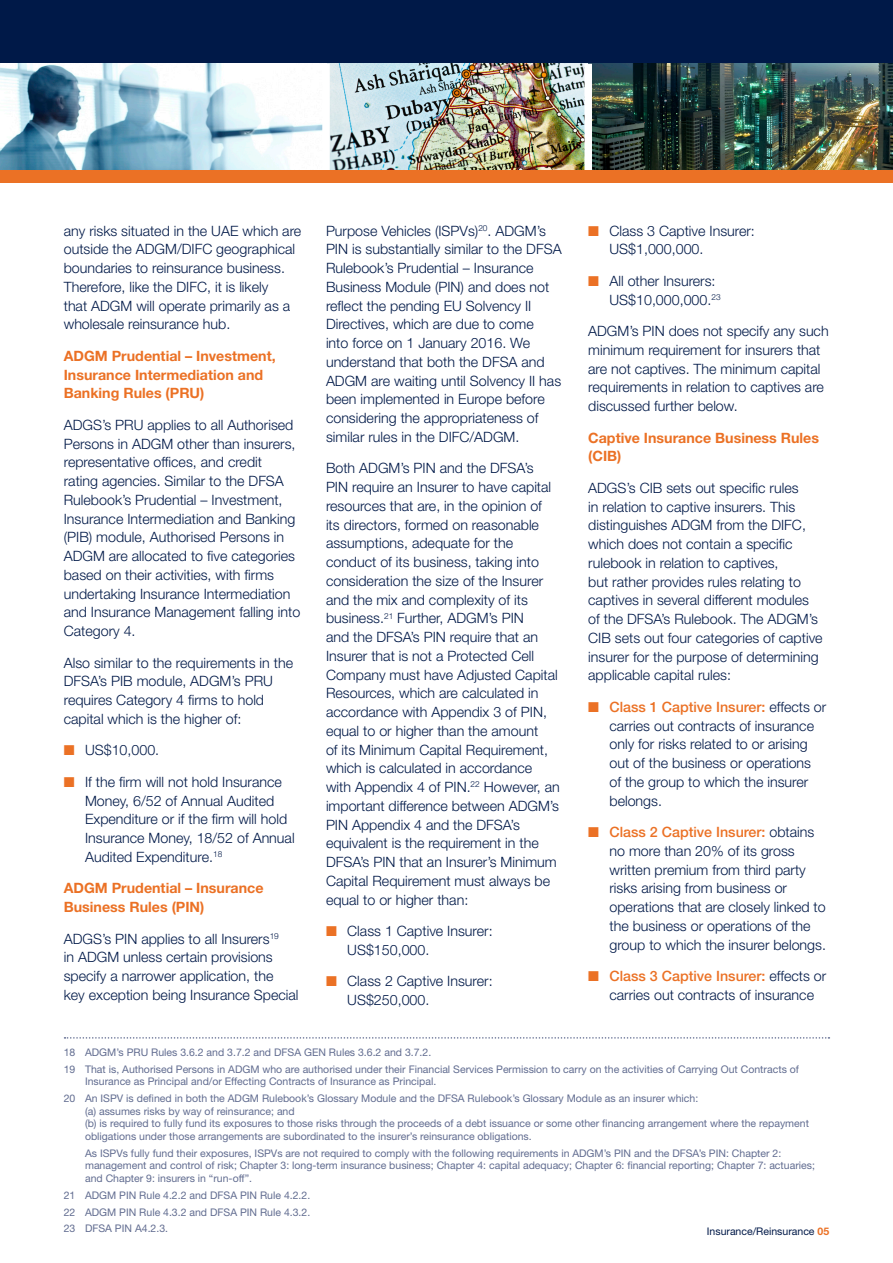
<style>
.page{position:relative;width:893px;height:1263px;background:#fff}
.page>*{position:absolute;margin:0;border:0;box-sizing:border-box;transform-origin:0 0}
.BRIEFING_-_Bodytext{font:300 14.25px/18.8px "Helvetica Neue LT Std";color:#001948}
.BRIEFING_-_Bodytext-2{font:700 14.25px/18.8px "Helvetica Neue LT Std";color:#eb7125}
.BULLETIN_-_Footnotes{font:10.5px/12.6px "Helvetica Neue LT Std";color:#616c90}
.BULLETIN_-_Footnote{font:10.5px "Helvetica Neue LT Std";color:#616c90}
.t1{font:10.5px "Helvetica Neue LT Std";color:#001948}
.s1{color:#eb7125}
.s2{font-weight:500;color:#eb7125}
.s3{font-weight:700;color:#eb7125}
</style>
<div class="page">
<div style="left:0;top:0;width:893px;height:170px;background:#001948"></div>
<img style="left:330px;top:64px;width:254px;height:106px">
<img style="left:592px;top:64px;width:301px;height:106px">
<div style="left:584px;top:64px;width:8px;height:106px;background:#fff"></div>
<svg style="left:0;top:64px;width:322px;height:106px;background:#b2cdda"></svg>
<div style="left:322px;top:64px;width:8px;height:106px;background:#fff"></div>
<div style="left:0;top:170px;width:893px;height:13px;background:#eb7125"></div>
<svg style="left:65px;top:1037px;width:764px;height:2px"></svg>
<p class="BRIEFING_-_Bodytext" style="left:64px;top:221px;width:239px">any risks situated in the UAE which are outside the ADGM/DIFC geographical boundaries to reinsurance business.<br>Therefore, like the DIFC, it is likely<br>that ADGM will operate primarily as a wholesale reinsurance hub.</p>
<p class="BRIEFING_-_Bodytext-2" style="left:64px;top:346px;width:213px">ADGM Prudential – Investment,<br>Insurance Intermediation and<br>Banking Rules (PRU)</p>
<p class="BRIEFING_-_Bodytext" style="left:64px;top:415px;width:238px">ADGS’s PRU applies to all Authorised Persons in ADGM other than insurers, representative offices, and credit<br>rating agencies. Similar to the DFSA Rulebook’s Prudential – Investment, Insurance Intermediation and Banking (PIB) module, Authorised Persons in ADGM are allocated to five categories based on their activities, with firms undertaking Insurance Intermediation and Insurance Management falling into Category 4.</p>
<p class="BRIEFING_-_Bodytext" style="left:64px;top:653px;width:231px">Also similar to the requirements in the DFSA’s PIB module, ADGM’s PRU requires Category 4 firms to hold capital which is the higher of:</p>
<p class="BRIEFING_-_Bodytext" style="left:64px;top:741px;width:97px"><span class="s1">■</span> US$10,000.</p>
<p class="BRIEFING_-_Bodytext" style="left:85px;top:772px;width:211px;text-indent:-21px"><span class="s1">■</span> If the firm will not hold Insurance<br>Money, 6/52 of Annual Audited<br>Expenditure or if the firm will hold<br>Insurance Money, 18/52 of Annual<br>Audited Expenditure.<sup>18</sup></p>
<p class="BRIEFING_-_Bodytext-2" style="left:64px;top:879px;width:201px">ADGM Prudential – Insurance<br>Business Rules (PIN)</p>
<p class="BRIEFING_-_Bodytext" style="left:64px;top:929px;width:236px">ADGS’s PIN applies to all Insurers<sup>19<br></sup>in ADGM unless certain provisions specify a narrower application, the<br>key exception being Insurance Special</p>
<p class="BRIEFING_-_Bodytext" style="left:326px;top:221px;width:237px">Purpose Vehicles (ISPVs)<sup>20</sup>. ADGM’s PIN is substantially similar to the DFSA Rulebook’s Prudential – Insurance Business Module (PIN) and does not reflect the pending EU Solvency II Directives, which are due to come<br>into force on 1 January 2016. We understand that both the DFSA and ADGM are waiting until Solvency II has been implemented in Europe before considering the appropriateness of similar rules in the DIFC/ADGM.</p>
<p class="BRIEFING_-_Bodytext" style="left:326px;top:459px;width:235px">Both ADGM’s PIN and the DFSA’s<br>PIN require an Insurer to have capital resources that are, in the opinion of<br>its directors, formed on reasonable assumptions, adequate for the conduct of its business, taking into consideration the size of the Insurer and the mix and complexity of its business.<sup>21</sup> Further, ADGM’s PIN<br>and the DFSA’s PIN require that an Insurer that is not a Protected Cell Company must have Adjusted Capital Resources, which are calculated in accordance with Appendix 3 of PIN, equal to or higher than the amount<br>of its Minimum Capital Requirement, which is calculated in accordance with Appendix 4 of PIN.<sup>22</sup> However, an important difference between ADGM’s PIN Appendix 4 and the DFSA’s equivalent is the requirement in the DFSA’s PIN that an Insurer’s Minimum Capital Requirement must always be equal to or higher than:</p>
<p class="BRIEFING_-_Bodytext" style="left:347px;top:921px;width:147px;text-indent:-21px"><span class="s1">■</span> Class 1 Captive Insurer:<br>US$150,000.</p>
<p class="BRIEFING_-_Bodytext" style="left:347px;top:972px;width:147px;text-indent:-21px"><span class="s1">■</span> Class 2 Captive Insurer:<br>US$250,000.</p>
<p class="BRIEFING_-_Bodytext" style="left:609px;top:221px;width:147px;text-indent:-21px"><span class="s1">■</span> Class 3 Captive Insurer:<br>US$1,000,000.</p>
<p class="BRIEFING_-_Bodytext" style="left:609px;top:271px;width:113px;text-indent:-21px"><span class="s1">■</span> All other Insurers:<br>US$10,000,000.<sup>23</sup></p>
<p class="BRIEFING_-_Bodytext" style="left:588px;top:321px;width:242px">ADGM’s PIN does not specify any such minimum requirement for insurers that are not captives. The minimum capital requirements in relation to captives are discussed further below.</p>
<p class="BRIEFING_-_Bodytext-2" style="left:588px;top:428px;width:232px">Captive Insurance Business Rules (CIB)</p>
<p class="BRIEFING_-_Bodytext" style="left:588px;top:478px;width:236px">ADGS’s CIB sets out specific rules<br>in relation to captive insurers. This distinguishes ADGM from the DIFC, which does not contain a specific rulebook in relation to captives,<br>but rather provides rules relating to captives in several different modules of the DFSA’s Rulebook. The ADGM’s CIB sets out four categories of captive insurer for the purpose of determining applicable capital rules:</p>
<p class="BRIEFING_-_Bodytext" style="left:609px;top:697px;width:218px;text-indent:-21px"><span class="s1">■</span> <span class="s2">Class 1 Captive Insurer:</span> effects or carries out contracts of insurance only for risks related to or arising out of the business or operations of the group to which the insurer belongs.</p>
<p class="BRIEFING_-_Bodytext" style="left:609px;top:822px;width:218px;text-indent:-21px"><span class="s1">■</span> <span class="s2">Class 2 Captive Insurer:</span> obtains no more than 20% of its gross written premium from third party risks arising from business or operations that are closely linked to the business or operations of the group to which the insurer belongs.</p>
<p class="BRIEFING_-_Bodytext" style="left:609px;top:966px;width:218px;text-indent:-21px"><span class="s1">■</span> <span class="s2">Class 3 Captive Insurer:</span> effects or carries out contracts of insurance</p>
<p class="BULLETIN_-_Footnote" style="left:64px;top:1046px;width:369px">18 ADGM’s PRU Rules 3.6.2 and 3.7.2 and DFSA GEN Rules 3.6.2 and 3.7.2.</p>
<p class="BULLETIN_-_Footnotes" style="left:85px;top:1062px;width:715px;text-indent:-21px">19 That is, Authorised Persons in ADGM who are authorised under their Financial Services Permission to carry on the activities of Carrying Out Contracts of<br>Insurance as Principal and/or Effecting Contracts of Insurance as Principal.</p>
<p class="BULLETIN_-_Footnotes" style="left:85px;top:1092px;width:725px;text-indent:-21px">20 An ISPV is defined in both the ADGM Rulebook’s Glossary Module and the DFSA Rulebook’s Glossary Module as an insurer which:<br>(a) assumes risks by way of reinsurance; and<br>(b) is required to fully fund its exposures to those risks through the proceeds of a debt issuance or some other financing arrangement where the repayment obligations under those arrangements are subordinated to the insurer’s reinsurance obligations.</p>
<p class="BULLETIN_-_Footnotes" style="left:85px;top:1146px;width:731px">As ISPVs fully fund their exposures, ISPVs are not required to comply with the following requirements in ADGM’s PIN and the DFSA’s PIN: Chapter 2: management and control of risk; Chapter 3: long-term insurance business; Chapter 4: capital adequacy; Chapter 6: financial reporting; Chapter 7: actuaries; and Chapter 9: insurers in “run-off”.</p>
<p class="BULLETIN_-_Footnotes" style="left:64px;top:1188px;width:248px">21 ADGM PIN Rule 4.2.2 and DFSA PIN Rule 4.2.2.</p>
<p class="BULLETIN_-_Footnotes" style="left:64px;top:1205px;width:248px">22 ADGM PIN Rule 4.3.2 and DFSA PIN Rule 4.3.2.</p>
<p class="BULLETIN_-_Footnotes" style="left:64px;top:1222px;width:106px">23 DFSA PIN A4.2.3.</p>
<p class="t1" style="left:707px;top:1225px;width:124px">Insurance/Reinsurance <span class="s3">05</span></p>
</div>
